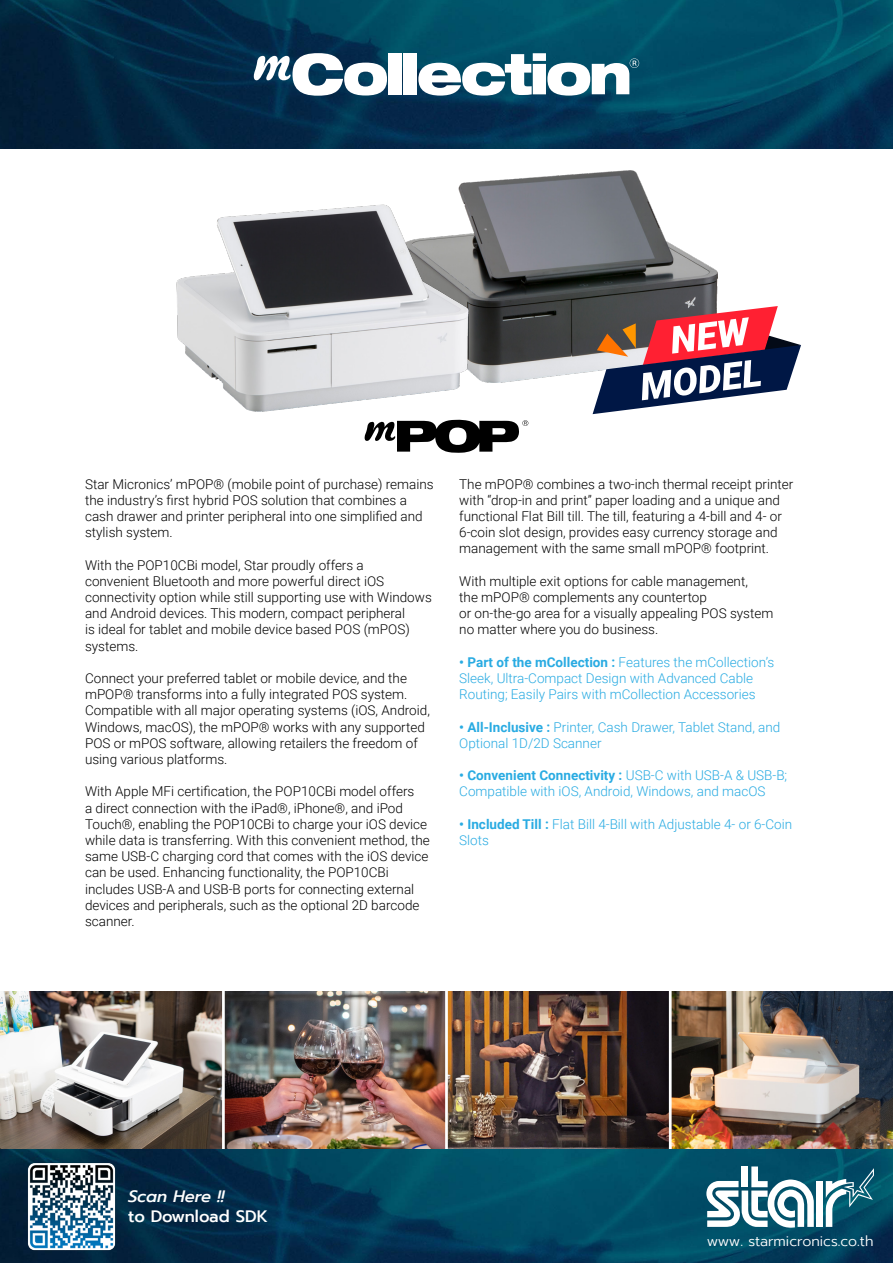
<style>
.page{position:relative;width:893px;height:1263px;background:#fff}
.page>*{position:absolute;margin:0;border:0;box-sizing:border-box;transform-origin:0 0}
.t1{font:500 16.5px "Prompt";letter-spacing:-.005em;color:#fff}
.t2{font:italic 500 16.5px "Prompt";letter-spacing:-.005em;color:#fff}
.t3{font:300 14.25px "Prompt";color:#fff}
.t4{font:300 13.5px/16.2px "Roboto";color:#000}
.t5{font:300 13.5px "Roboto";color:#29abe2}
.t6{font:700 13.5px "Roboto";color:#29abe2}
.s1{font-weight:700}
.s2{font-weight:300}
</style>
<div class="page">
<img style="left:458px;top:170px;width:259px;height:213px">
<img style="left:0;top:992px;width:893px;height:271px">
<svg style="left:826px;top:1168px;width:48px;height:59px;background:#387689"></svg>
<div style="left:816px;top:1181px;width:7px;height:46px;background:#fff"></div>
<svg style="left:706px;top:1166px;width:108px;height:62px"></svg>
<img style="left:26px;top:1161px;width:91px;height:91px">
<img style="left:0;top:0;width:893px;height:149px">
<div style="left:388px;top:53px;width:14px;height:41px;background:#fff"></div>
<div style="left:404px;top:53px;width:13px;height:41px;background:#fff"></div>
<svg style="left:418px;top:53px;width:221px;height:43px"></svg>
<svg style="left:254px;top:53px;width:133px;height:43px"></svg>
<svg style="left:365px;top:420px;width:163px;height:33px"></svg>
<img style="left:176px;top:197px;width:292px;height:223px">
<svg style="left:593px;top:306px;width:208px;height:108px"></svg>
<p class="t4" style="left:85px;top:475px;width:350px">Star Micronics’ mPOP® (mobile point of purchase) remains the industry’s first hybrid POS solution that combines a cash drawer and printer peripheral into one simplified and stylish system.</p>
<p class="t4" style="left:85px;top:556px;width:280px">With the POP10CBi model, Star proudly offers a</p>
<p class="t4" style="left:85px;top:572px;width:301px">convenient Bluetooth and more powerful direct iOS</p>
<p class="t4" style="left:85px;top:588px;width:348px">connectivity option while still supporting use with Windows and Android devices. This modern, compact peripheral<br>is ideal for tablet and mobile device based POS (mPOS) systems.</p>
<p class="t4" style="left:85px;top:669px;width:346px">Connect your preferred tablet or mobile device, and the mPOP® transforms into a fully integrated POS system.<br>Compatible with all major operating systems (iOS, Android, Windows, macOS), the mPOP® works with any supported POS or mPOS software, allowing retailers the freedom of using various platforms.</p>
<p class="t4" style="left:85px;top:783px;width:346px">With Apple MFi certification, the POP10CBi model offers<br>a direct connection with the iPad®, iPhone®, and iPod Touch®, enabling the POP10CBi to charge your iOS device while data is transferring. With this convenient method, the same USB-C charging cord that comes with the iOS device can be used. Enhancing functionality, the POP10CBi</p>
<p class="t4" style="left:85px;top:880px;width:336px">includes USB-A and USB-B ports for connecting external devices and peripherals, such as the optional 2D barcode scanner.</p>
<p class="t4" style="left:459px;top:475px;width:336px">The mPOP® combines a two-inch thermal receipt printer</p>
<p class="t4" style="left:459px;top:491px;width:322px">with “drop-in and print” paper loading and a unique and</p>
<p class="t4" style="left:459px;top:507px;width:324px">functional Flat Bill till. The till, featuring a 4-bill and 4- or</p>
<p class="t4" style="left:459px;top:524px;width:320px">6-coin slot design, provides easy currency storage and</p>
<p class="t4" style="left:459px;top:540px;width:311px">management with the same small mPOP® footprint.</p>
<p class="t4" style="left:459px;top:572px;width:290px">With multiple exit options for cable management,</p>
<p class="t4" style="left:459px;top:588px;width:249px">the mPOP® complements any countertop</p>
<p class="t4" style="left:459px;top:605px;width:316px">or on-the-go area for a visually appealing POS system</p>
<p class="t4" style="left:459px;top:621px;width:201px">no matter where you do business.</p>
<p class="t5" style="left:459px;top:652px;width:316px"><span class="s1">• Part of the mCollection :</span> Features the mCollection’s</p>
<p class="t5" style="left:459px;top:669px;width:295px">Sleek, Ultra-Compact Design with Advanced Cable</p>
<p class="t5" style="left:459px;top:685px;width:298px">Routing; Easily Pairs with mCollection Accessories</p>
<p class="t5" style="left:459px;top:717px;width:323px"><span class="s1">• All-Inclusive :</span> Printer, Cash Drawer, Tablet Stand, and</p>
<p class="t5" style="left:459px;top:733px;width:144px">Optional 1D/2D Scanner</p>
<p class="t6" style="left:459px;top:766px;width:330px">• Convenient Connectivity : <span class="s2">USB-C with USB-A &amp; USB-B;</span></p>
<p class="t5" style="left:459px;top:782px;width:308px">Compatible with iOS, Android, Windows, and macOS</p>
<p class="t5" style="left:459px;top:814px;width:334px"><span class="s1">• Included Till :</span> Flat Bill 4-Bill with Adjustable 4- or 6-Coin</p>
<p class="t5" style="left:459px;top:831px;width:31px">Slots</p>
<p class="t2" style="left:128px;top:1185px;width:98px">Scan Here !!</p>
<p class="t1" style="left:128px;top:1204px;width:141px">to Download SDK</p>
<p class="t3" style="left:707px;top:1231px;width:168px">www. starmicronics.co.th</p>
</div>
